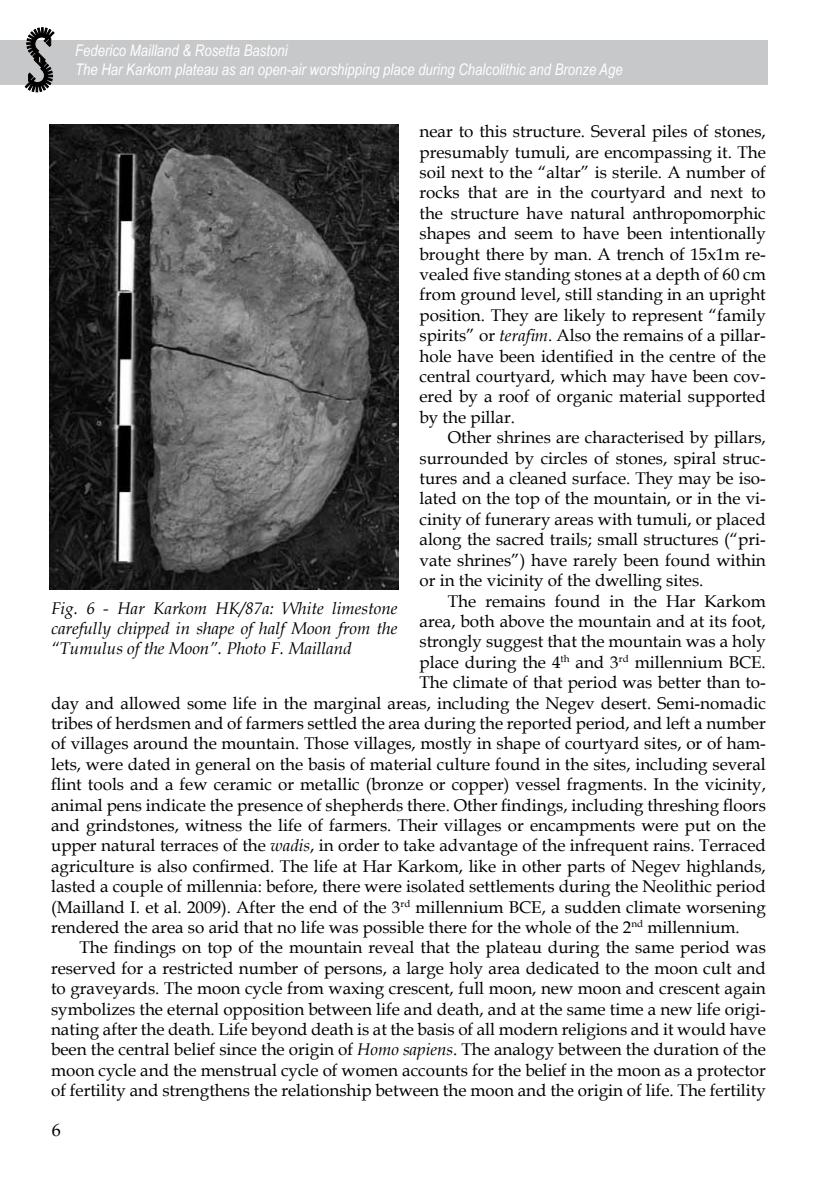
<style>
.page{position:relative;width:840px;height:1191px;background:#fff}
.page>*{position:absolute;margin:0;border:0;box-sizing:border-box;transform-origin:0 0}
.t1{font:18px "Book Antiqua";color:#000}
.t2{font:17px/20.4px "Book Antiqua";color:#000;text-align:justify}
.t3{font:italic 17px/20.4px "Book Antiqua";color:#000;text-align:justify}
.t4{font:italic 16px/19.2px "Arial Narrow";color:#fff}
.s1{font-style:italic}
</style>
<div class="page">
<div style="left:0;top:40px;width:767px;height:45px;background:#c7c8ca"></div>
<svg style="left:25px;top:27px;width:30px;height:65px"></svg>
<img style="left:49px;top:125px;width:349px;height:465px">
<p class="t4" style="left:75px;top:41px;width:548px">Federico Mailland &amp; Rosetta Bastoni<br>The Har Karkom plateau as an open-air worshipping place during Chalcolithic and Bronze Age</p>
<p class="t2" style="left:419px;top:121px;width:348px">near to this structure. Several piles of stones, presumably tumuli, are encompassing it. The soil next to the “altar” is sterile. A number of rocks that are in the courtyard and next to the structure have natural anthropomorphic shapes and seem to have been intentionally brought there by man. A trench of 15x1m re&shy;vealed five standing stones at a depth of 60 cm from ground level, still standing in an upright position. They are likely to represent “family spirits” or <span class="s1">terafim</span>. Also the remains of a pillar&shy;hole have been identified in the centre of the central courtyard, which may have been cov&shy;ered by a roof of organic material supported by the pillar.</p>
<p class="t2" style="left:419px;top:427px;width:348px;text-indent:28px">Other shrines are characterised by pillars, surrounded by circles of stones, spiral struc&shy;tures and a cleaned surface. They may be iso&shy;lated on the top of the mountain, or in the vi&shy;cinity of funerary areas with tumuli, or placed along the sacred trails; small structures (“pri&shy;vate shrines”) have rarely been found within or in the vicinity of the dwelling sites.</p>
<p class="t2" style="left:447px;top:590px;width:319px">The remains found in the Har Karkom</p>
<p class="t2" style="left:419px;top:610px;width:348px">area, both above the mountain and at its foot,</p>
<p class="t2" style="left:419px;top:631px;width:348px">strongly suggest that the mountain was a holy</p>
<p class="t2" style="left:419px;top:651px;width:348px">place during the 4<sup>th</sup> and 3<sup>rd</sup> millennium BCE.</p>
<p class="t2" style="left:419px;top:672px;width:348px">The climate of that period was better than to-</p>
<p class="t2" style="left:51px;top:692px;width:716px">day and allowed some life in the marginal areas, including the Negev desert. Semi-nomadic</p>
<p class="t2" style="left:51px;top:712px;width:715px">tribes of herdsmen and of farmers settled the area during the reported period, and left a number</p>
<p class="t2" style="left:51px;top:733px;width:716px">of villages around the mountain. Those villages, mostly in shape of courtyard sites, or of ham-</p>
<p class="t2" style="left:51px;top:753px;width:715px">lets, were dated in general on the basis of material culture found in the sites, including several</p>
<p class="t2" style="left:51px;top:774px;width:716px">flint tools and a few ceramic or metallic (bronze or copper) vessel fragments. In the vicinity,</p>
<p class="t2" style="left:51px;top:794px;width:716px">animal pens indicate the presence of shepherds there. Other findings, including threshing floors</p>
<p class="t2" style="left:51px;top:814px;width:716px">and grindstones, witness the life of farmers. Their villages or encampments were put on the</p>
<p class="t2" style="left:51px;top:835px;width:716px">upper natural terraces of the <span class="s1">wadis</span>, in order to take advantage of the infrequent rains. Terraced</p>
<p class="t2" style="left:51px;top:855px;width:715px">agriculture is also confirmed. The life at Har Karkom, like in other parts of Negev highlands,</p>
<p class="t2" style="left:51px;top:876px;width:715px">lasted a couple of millennia: before, there were isolated settlements during the Neolithic period</p>
<p class="t2" style="left:51px;top:896px;width:716px">(Mailland I. et al. 2009). After the end of the 3<sup>rd</sup> millennium BCE, a sudden climate worsening</p>
<p class="t2" style="left:51px;top:916px;width:690px">rendered the area so arid that no life was possible there for the whole of the 2<sup>nd</sup> millennium.</p>
<p class="t2" style="left:79px;top:937px;width:687px">The findings on top of the mountain reveal that the plateau during the same period was</p>
<p class="t2" style="left:51px;top:957px;width:715px">reserved for a restricted number of persons, a large holy area dedicated to the moon cult and</p>
<p class="t2" style="left:51px;top:978px;width:716px">to graveyards. The moon cycle from waxing crescent, full moon, new moon and crescent again</p>
<p class="t2" style="left:51px;top:998px;width:715px">symbolizes the eternal opposition between life and death, and at the same time a new life origi-</p>
<p class="t2" style="left:51px;top:1018px;width:716px">nating after the death. Life beyond death is at the basis of all modern religions and it would have</p>
<p class="t2" style="left:51px;top:1039px;width:716px">been the central belief since the origin of <span class="s1">Homo sapiens</span>. The analogy between the duration of the</p>
<p class="t2" style="left:51px;top:1059px;width:716px">moon cycle and the menstrual cycle of women accounts for the belief in the moon as a protector</p>
<p class="t2" style="left:51px;top:1080px;width:716px">of fertility and strengthens the relationship between the moon and the origin of life. The fertility</p>
<p class="t3" style="left:51px;top:597px;width:347px">Fig. 6 - Har Karkom HK/87a: White limestone carefully chipped in shape of half Moon from the “Tumulus of the Moon”. Photo F. Mailland</p>
<p class="t1" style="left:52px;top:1117px;width:10px">6</p>
</div>
